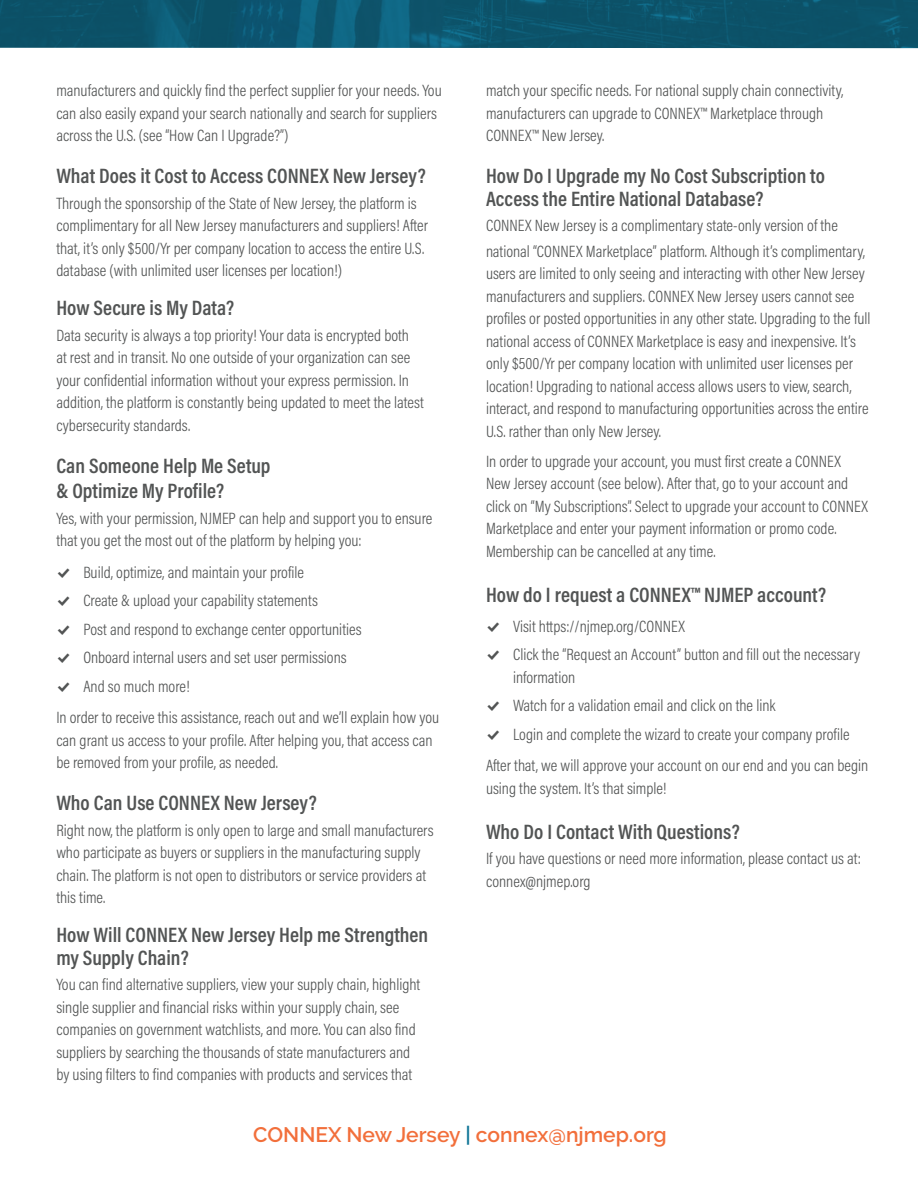
<style>
.page{position:relative;width:918px;height:1188px;background:#fff}
.page>*{position:absolute;margin:0;border:0;box-sizing:border-box;transform-origin:0 0}
.t1{font:600 21px/22.5px "Acumin Pro Cond";color:#525454}
.t2{font:600 21px "Raleway";color:#f26f3b}
.Paragraph_Style_2{font:300 16.5px/22.5px "Acumin Pro Cond";color:#525454}
.s1{font-family:"Modern Pictograms";font-weight:400}
.s2{color:#127798}
</style>
<div class="page">
<img style="left:0;top:0;width:918px;height:48px">
<p class="Paragraph_Style_2" style="left:56px;top:79px;width:387px">manufacturers and quickly find the perfect supplier for your needs. You can also easily expand your search nationally and search for suppliers across the U.S. (see “How Can I Upgrade?”)</p>
<p class="t1" style="left:56px;top:164px;width:371px">What Does it Cost to Access CONNEX New Jersey?</p>
<p class="Paragraph_Style_2" style="left:56px;top:191px;width:373px">Through the sponsorship of the State of New Jersey, the platform is complimentary for all New Jersey manufacturers and suppliers! After that, it’s only $500/Yr per company location to access the entire U.S. database (with unlimited user licenses per location!)</p>
<p class="t1" style="left:56px;top:296px;width:179px">How Secure is My Data?</p>
<p class="Paragraph_Style_2" style="left:56px;top:323px;width:369px">Data security is always a top priority! Your data is encrypted both<br>at rest and in transit. No one outside of your organization can see your confidential information without your express permission. In addition, the platform is constantly being updated to meet the latest cybersecurity standards.</p>
<p class="t1" style="left:56px;top:452px;width:216px;line-height:25.5px">Can Someone Help Me Setup &amp; Optimize My Profile?</p>
<p class="Paragraph_Style_2" style="left:56px;top:506px;width:378px">Yes, with your permission, NJMEP can help and support you to ensure that you get the most out of the platform by helping you:</p>
<p class="Paragraph_Style_2" style="left:56px;top:560px;width:249px"><span class="s1">%</span> Build, optimize, and maintain your profile</p>
<p class="Paragraph_Style_2" style="left:56px;top:589px;width:263px"><span class="s1">%</span> Create &amp; upload your capability statements</p>
<p class="Paragraph_Style_2" style="left:56px;top:617px;width:307px"><span class="s1">%</span> Post and respond to exchange center opportunities</p>
<p class="Paragraph_Style_2" style="left:56px;top:646px;width:292px"><span class="s1">%</span> Onboard internal users and set user permissions</p>
<p class="Paragraph_Style_2" style="left:56px;top:674px;width:135px"><span class="s1">%</span> And so much more!</p>
<p class="Paragraph_Style_2" style="left:56px;top:706px;width:384px">In order to receive this assistance, reach out and we’ll explain how you can grant us access to your profile. After helping you, that access can be removed from your profile, as needed.</p>
<p class="t1" style="left:56px;top:791px;width:262px">Who Can Use CONNEX New Jersey?</p>
<p class="Paragraph_Style_2" style="left:56px;top:818px;width:379px">Right now, the platform is only open to large and small manufacturers who participate as buyers or suppliers in the manufacturing supply chain. The platform is not open to distributors or service providers at this time.</p>
<p class="t1" style="left:56px;top:923px;width:373px">How Will CONNEX New Jersey Help me Strengthen my Supply Chain?</p>
<p class="Paragraph_Style_2" style="left:56px;top:973px;width:365px">You can find alternative suppliers, view your supply chain, highlight single supplier and financial risks within your supply chain, see companies on government watchlists, and more. You can also find suppliers by searching the thousands of state manufacturers and by using filters to find companies with products and services that</p>
<p class="Paragraph_Style_2" style="left:486px;top:79px;width:359px">match your specific needs. For national supply chain connectivity, manufacturers can upgrade to CONNEX™ Marketplace through<br>CONNEX™ New Jersey.</p>
<p class="t1" style="left:486px;top:164px;width:340px">How Do I Upgrade my No Cost Subscription to<br>Access the Entire National Database?</p>
<p class="Paragraph_Style_2" style="left:486px;top:212px;width:380px;line-height:25.5px">CONNEX New Jersey is a complimentary state-only version of the national “CONNEX Marketplace” platform. Although it’s complimentary,</p>
<p class="Paragraph_Style_2" style="left:486px;top:262px;width:386px">users are limited to only seeing and interacting with other New Jersey manufacturers and suppliers. CONNEX New Jersey users cannot see profiles or posted opportunities in any other state. Upgrading to the full national access of CONNEX Marketplace is easy and inexpensive. It’s only $500/Yr per company location with unlimited user licenses per location! Upgrading to national access allows users to view, search, interact, and respond to manufacturing opportunities across the entire U.S. rather than only New Jersey.</p>
<p class="Paragraph_Style_2" style="left:486px;top:449px;width:383px">In order to upgrade your account, you must first create a CONNEX New Jersey account (see below). After that, go to your account and click on “My Subscriptions”. Select to upgrade your account to CONNEX Marketplace and enter your payment information or promo code.<br>Membership can be cancelled at any time.</p>
<p class="t1" style="left:486px;top:583px;width:342px">How do I request a CONNEX™ NJMEP account?</p>
<p class="Paragraph_Style_2" style="left:486px;top:614px;width:200px"><span class="s1">%</span> Visit https://njmep.org/CONNEX</p>
<p class="Paragraph_Style_2" style="left:513px;top:643px;width:349px;text-indent:-27px"><span class="s1">%</span> Click the “Request an Account” button and fill out the necessary information</p>
<p class="Paragraph_Style_2" style="left:486px;top:694px;width:291px"><span class="s1">%</span> Watch for a validation email and click on the link</p>
<p class="Paragraph_Style_2" style="left:486px;top:722px;width:365px"><span class="s1">%</span> Login and complete the wizard to create your company profile</p>
<p class="Paragraph_Style_2" style="left:486px;top:754px;width:384px">After that, we will approve your account on our end and you can begin using the system. It’s that simple!</p>
<p class="t1" style="left:486px;top:820px;width:255px">Who Do I Contact With Questions?</p>
<p class="Paragraph_Style_2" style="left:486px;top:847px;width:376px">If you have questions or need more information, please contact us at: connex@njmep.org</p>
<p class="t2" style="left:253px;top:1122px;width:415px">CONNEX New Jersey <span class="s2">|</span> connex@njmep.org</p>
</div>
